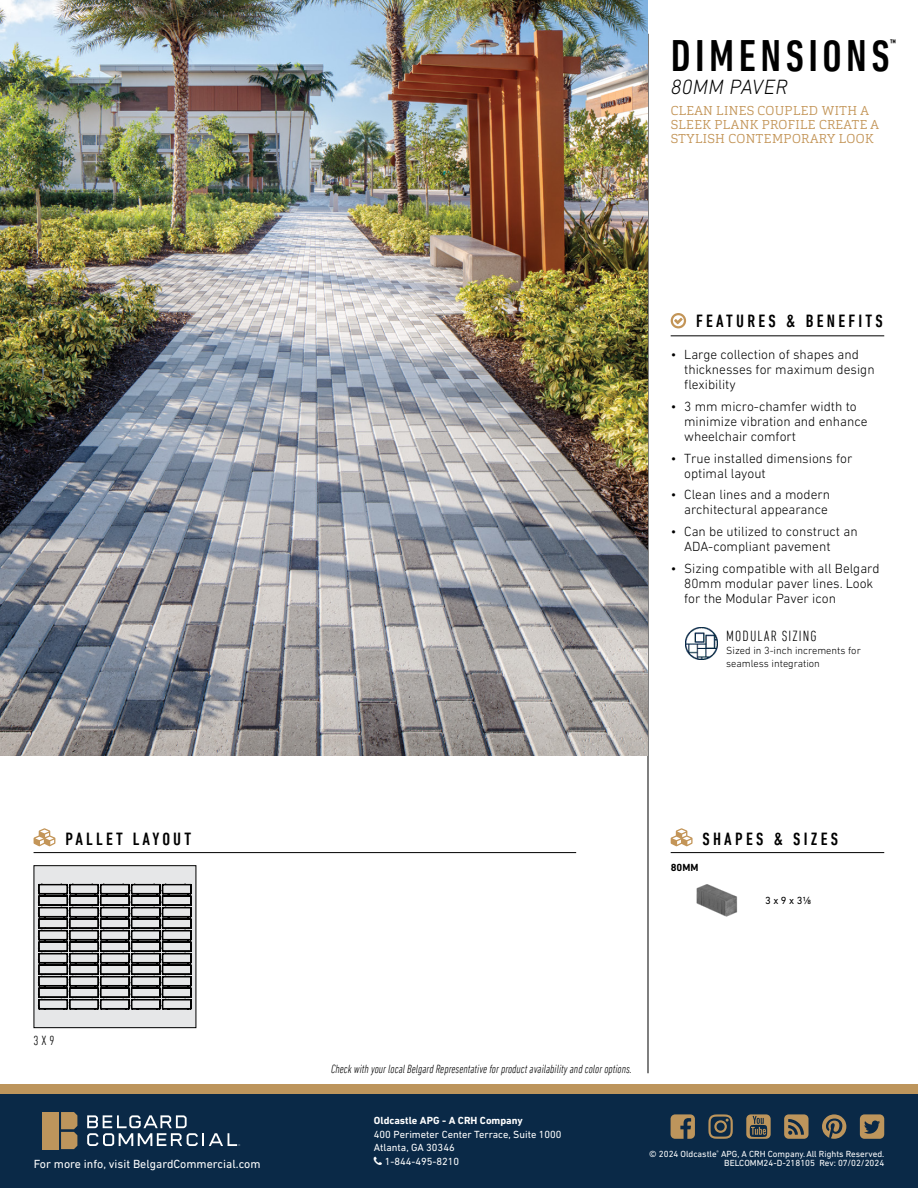
<style>
.page{position:relative;width:918px;height:1188px;background:#fff}
.page>*{position:absolute;margin:0;border:0;box-sizing:border-box;transform-origin:0 0}
.t1{font:500 condensed 45px "DIN Next LT Pro";letter-spacing:.1em;color:#000}
.t2{font:italic 300 21px "DIN Next LT Pro";letter-spacing:.02em;color:#000}
.t3{font:500 condensed 18px "DIN Next LT Pro";letter-spacing:.18em;color:#000}
.t4{font:300 condensed 15px "DIN Next LT Pro";letter-spacing:.075em;color:#000}
.t5{font:300 13.5px/15px "DIN Next LT Pro";color:#000}
.t6{font:300 condensed 13.5px "DIN Next LT Pro";color:#000}
.t7{font:300 12.75px/14.2px "Cargan";letter-spacing:.02em;color:#c39558}
.t8{font:italic 300 condensed 12px "DIN Next LT Pro";color:#000}
.t9{font:12px "DIN Next LT Pro";color:#fff}
.t10{font:10.5px "DIN Next LT Pro";color:#fff}
.t11{font:300 10.5px/12.8px "DIN Next LT Pro";color:#000}
.t12{font:700 10.5px "DIN Next LT Pro";color:#fff}
.t13{font:10.5px "DIN Next LT Pro";color:#000}
.t14{font:700 10.5px "DIN Next LT Pro";color:#000}
.t15{font:500 condensed 9.6px "DIN Next LT Pro";color:#000}
.t16{font:9px/9px "DIN Next LT Pro";color:#fff;text-align:right}
</style>
<div class="page">
<hr style="left:648px;top:34px;width:1px;height:1039px;background:#000">
<div style="left:0;top:1094px;width:918px;height:94px;background:#0a2947"></div>
<div style="left:0;top:1084px;width:918px;height:10px;background:#bd955c"></div>
<svg style="left:87px;top:1115px;width:153px;height:31px"></svg>
<svg style="left:61px;top:1112px;width:16px;height:37px"></svg>
<div style="left:42px;top:1112px;width:16px;height:37px;background:#bd955c"></div>
<svg style="left:822px;top:1114px;width:24px;height:25px"></svg>
<svg style="left:708px;top:1114px;width:25px;height:25px"></svg>
<svg style="left:671px;top:1114px;width:24px;height:25px"></svg>
<svg style="left:860px;top:1114px;width:24px;height:25px"></svg>
<svg style="left:746px;top:1114px;width:25px;height:25px"></svg>
<svg style="left:784px;top:1114px;width:25px;height:25px"></svg>
<img style="left:0;top:0;width:648px;height:756px">
<hr style="left:34px;top:852px;width:542px;height:1px;background:#000">
<svg style="left:34px;top:828px;width:21px;height:18px"></svg>
<div style="left:34px;top:866px;width:162px;height:162px;background:#e6e7e8"></div>
<svg style="left:38px;top:884px;width:154px;height:125px"></svg>
<div style="left:34px;top:865px;width:162px;height:163px;border:1px solid #000"></div>
<hr style="left:671px;top:852px;width:213px;height:1px;background:#000">
<svg style="left:671px;top:828px;width:22px;height:18px"></svg>
<img style="left:696px;top:884px;width:42px;height:33px">
<hr style="left:671px;top:336px;width:213px;height:1px;background:#000">
<svg style="left:671px;top:313px;width:15px;height:15px"></svg>
<img style="left:686px;top:628px;width:32px;height:32px">
<h3 class="t3" style="left:65px;top:829px;width:127px">PALLET LAYOUT</h3>
<p class="t6" style="left:33px;top:1033px;width:23px">3 X 9</p>
<p class="t9" style="left:34px;top:1157px;width:228px">For more info, visit BelgardCommercial.com</p>
<h1 class="t1" style="left:671px;top:31px;width:221px">DIMENSIONS</h1>
<p class="t15" style="left:890px;top:37px;width:8px">™</p>
<h2 class="t2" style="left:671px;top:74px;width:119px">80MM PAVER</h2>
<p class="t7" style="left:671px;top:103px;width:210px">CLEAN LINES COUPLED WITH A<br>SLEEK PLANK PROFILE CREATE A<br>STYLISH CONTEMPORARY LOOK</p>
<h3 class="t3" style="left:696px;top:311px;width:188px">FEATURES &amp; BENEFITS</h3>
<p class="t5" style="left:684px;top:347px;width:192px;text-indent:-14px">• Large collection of shapes and thicknesses for maximum design flexibility</p>
<p class="t5" style="left:684px;top:399px;width:185px;text-indent:-14px">• 3 mm micro-chamfer width to minimize vibration and enhance wheelchair comfort</p>
<p class="t5" style="left:684px;top:450px;width:170px;text-indent:-14px">• True installed dimensions for optimal layout</p>
<p class="t5" style="left:671px;top:487px;width:161px;text-align:right">• Clean lines and a modern architectural appearance</p>
<p class="t5" style="left:684px;top:524px;width:175px;text-indent:-14px">• Can be utilized to construct an<br>ADA-compliant pavement</p>
<p class="t5" style="left:684px;top:561px;width:197px;text-indent:-14px">• Sizing compatible with all Belgard<br>80mm modular paver lines. Look for the Modular Paver icon</p>
<p class="t4" style="left:726px;top:628px;width:92px">MODULAR SIZING</p>
<p class="t11" style="left:726px;top:644px;width:136px">Sized in 3-inch increments for seamless integration</p>
<h3 class="t3" style="left:703px;top:829px;width:137px">SHAPES &amp; SIZES</h3>
<p class="t14" style="left:671px;top:861px;width:29px">80MM</p>
<p class="t8" style="left:331px;top:1062px;width:302px">Check with your local Belgard Representative for product availability and color options.</p>
<p class="t13" style="left:765px;top:895px;width:48px">3 x 9 x 31/8</p>
<p class="t12" style="left:374px;top:1115px;width:150px">Oldcastle APG - A CRH Company</p>
<p class="t10" style="left:374px;top:1128px;width:189px">400 Perimeter Center Terrace, Suite 1000</p>
<p class="t10" style="left:374px;top:1142px;width:82px">Atlanta, GA 30346</p>
<p class="t10" style="left:385px;top:1155px;width:76px">1-844-495-8210</p>
<p class="t16" style="left:649px;top:1149px;width:237px">© 2024 Oldcastle<sup>®</sup> APG, A CRH Company.All Rights Reserved.<br>BELCOMM24-D-218105 Rev: 07/02/2024</p>
</div>
